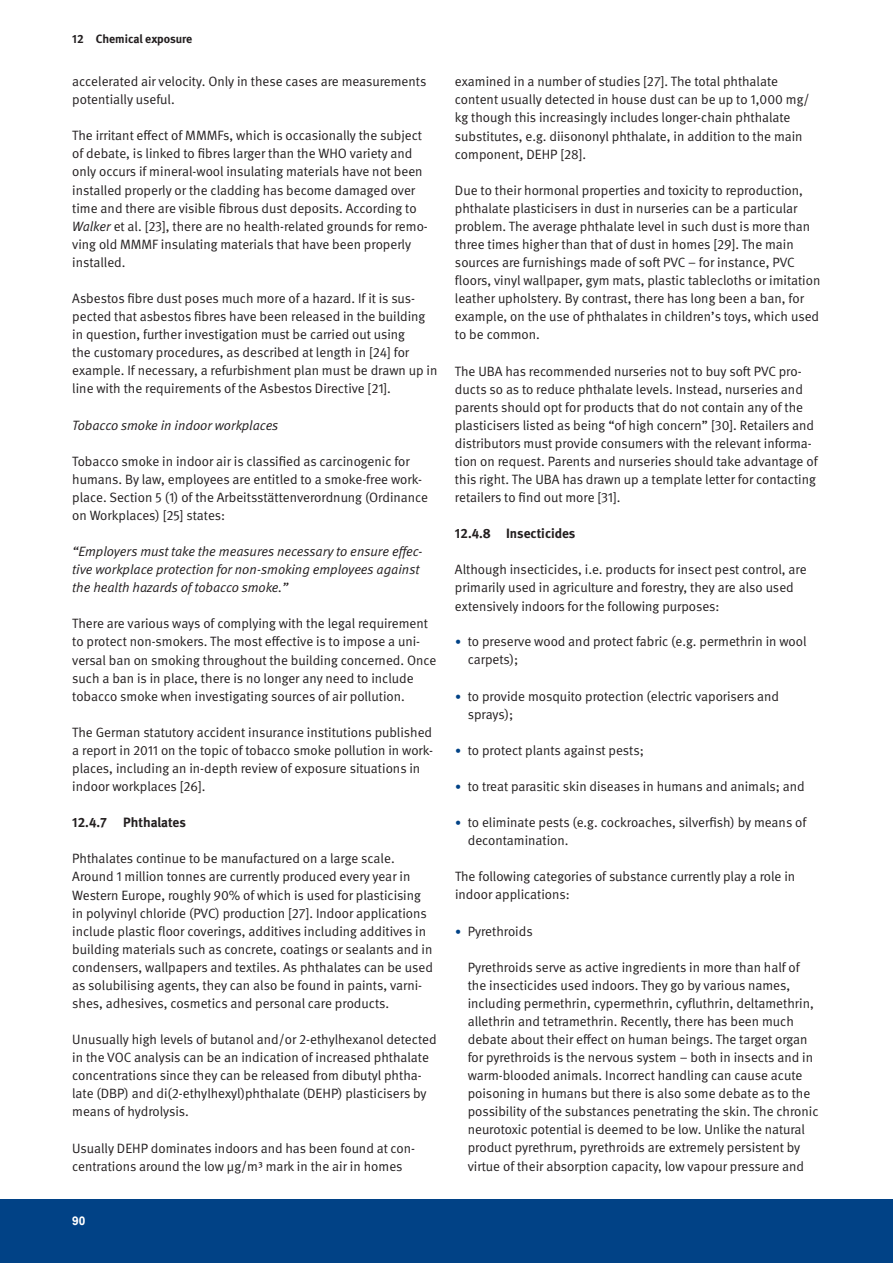
<style>
.page{position:relative;width:893px;height:1263px;background:#fff}
.page>*{position:absolute;margin:0;border:0;box-sizing:border-box;transform-origin:0 0}
.t1{font:13.5px/18.1px "DGUV Meta";color:#231f20}
.t2{font:italic 13.5px/18.1px "DGUV Meta";color:#231f20}
.t3{font:700 13.5px "DGUV Meta";color:#231f20}
.t4{font:700 12px "DGUV Meta";letter-spacing:-.005em;color:#231f20}
.t5{font:700 12px "Arial";color:#fff}
.s1{font-style:italic}
.s2{font-size:12px;color:#014286}
</style>
<div class="page">
<div style="left:0;top:1199px;width:893px;height:64px;background:#014286"></div>
<p class="t4" style="left:72px;top:32px;width:121px">12 Chemical exposure</p>
<p class="t1" style="left:72px;top:73px;width:356px">accelerated air velocity. Only in these cases are measurements potentially useful.</p>
<p class="t1" style="left:72px;top:127px;width:357px">The irritant effect of MMMFs, which is occasionally the subject of debate, is linked to fibres larger than the WHO variety and only occurs if mineral-wool insulating materials have not been installed properly or the cladding has become damaged over time and there are visible fibrous dust deposits. According to <span class="s1">Walker</span> et al. [23], there are no health-related grounds for remo&shy;ving old MMMF insulating materials that have been properly installed.</p>
<p class="t1" style="left:72px;top:290px;width:367px">Asbestos fibre dust poses much more of a hazard. If it is sus&shy;pected that asbestos fibres have been released in the building in question, further investigation must be carried out using<br>the customary procedures, as described at length in [24] for example. If necessary, a refurbishment plan must be drawn up in line with the requirements of the Asbestos Directive [21].</p>
<p class="t2" style="left:72px;top:416px;width:208px">Tobacco smoke in indoor workplaces</p>
<p class="t1" style="left:72px;top:452px;width:357px">Tobacco smoke in indoor air is classified as carcinogenic for humans. By law, employees are entitled to a smoke-free work&shy;place. Section 5 (1) of the Arbeitsstättenverordnung (Ordinance on Workplaces) [25] states:</p>
<p class="t2" style="left:72px;top:543px;width:352px">“Employers must take the measures necessary to ensure effec&shy;tive workplace protection for non-smoking employees against the health hazards of tobacco smoke.”</p>
<p class="t1" style="left:72px;top:615px;width:366px">There are various ways of complying with the legal requirement to protect non-smokers. The most effective is to impose a uni&shy;versal ban on smoking throughout the building concerned. Once such a ban is in place, there is no longer any need to include tobacco smoke when investigating sources of air pollution.</p>
<p class="t1" style="left:72px;top:723px;width:362px">The German statutory accident insurance institutions published a report in 2011 on the topic of tobacco smoke pollution in work&shy;places, including an in-depth review of exposure situations in indoor workplaces [26].</p>
<p class="t3" style="left:72px;top:814px;width:115px">12.4.7 Phthalates</p>
<p class="t1" style="left:72px;top:850px;width:362px">Phthalates continue to be manufactured on a large scale.<br>Around 1 million tonnes are currently produced every year in Western Europe, roughly 90% of which is used for plasticising in polyvinyl chloride (PVC) production [27]. Indoor applications include plastic floor coverings, additives including additives in building materials such as concrete, coatings or sealants and in condensers, wallpapers and textiles. As phthalates can be used as solubilising agents, they can also be found in paints, varni&shy;shes, adhesives, cosmetics and personal care products.</p>
<p class="t1" style="left:72px;top:1031px;width:366px">Unusually high levels of butanol and/or 2-ethylhexanol detected in the VOC analysis can be an indication of increased phthalate concentrations since they can be released from dibutyl phtha&shy;late (DBP) and di(2-ethylhexyl)phthalate (DEHP) plasticisers by means of hydrolysis.</p>
<p class="t1" style="left:72px;top:1139px;width:344px">Usually DEHP dominates indoors and has been found at con&shy;centrations around the low µg/m³ mark in the air in homes</p>
<p class="t5" style="left:72px;top:1212px;width:15px">90</p>
<p class="t1" style="left:455px;top:73px;width:356px">examined in a number of studies [27]. The total phthalate content usually detected in house dust can be up to 1,000 mg/ kg though this increasingly includes longer-chain phthalate substitutes, e.g. diisononyl phthalate, in addition to the main component, DEHP [28].</p>
<p class="t1" style="left:455px;top:181px;width:367px">Due to their hormonal properties and toxicity to reproduction, phthalate plasticisers in dust in nurseries can be a particular problem. The average phthalate level in such dust is more than three times higher than that of dust in homes [29]. The main sources are furnishings made of soft PVC – for instance, PVC floors, vinyl wallpaper, gym mats, plastic tablecloths or imitation leather upholstery. By contrast, there has long been a ban, for example, on the use of phthalates in children’s toys, which used to be common.</p>
<p class="t1" style="left:455px;top:362px;width:364px">The UBA has recommended nurseries not to buy soft PVC pro&shy;ducts so as to reduce phthalate levels. Instead, nurseries and parents should opt for products that do not contain any of the plasticisers listed as being “of high concern” [30]. Retailers and distributors must provide consumers with the relevant informa&shy;tion on request. Parents and nurseries should take advantage of this right. The UBA has drawn up a template letter for contacting retailers to find out more [31].</p>
<p class="t3" style="left:455px;top:525px;width:122px">12.4.8 Insecticides</p>
<p class="t1" style="left:455px;top:561px;width:353px">Although insecticides, i.e. products for insect pest control, are primarily used in agriculture and forestry, they are also used extensively indoors for the following purposes:</p>
<p class="t1" style="left:468px;top:633px;width:340px;text-indent:-13px"><span class="s2">•</span> to preserve wood and protect fabric (e.g. permethrin in wool carpets);</p>
<p class="t1" style="left:468px;top:687px;width:313px;text-indent:-13px"><span class="s2">•</span> to provide mosquito protection (electric vaporisers and sprays);</p>
<p class="t1" style="left:455px;top:741px;width:190px"><span class="s2">•</span> to protect plants against pests;</p>
<p class="t1" style="left:455px;top:777px;width:351px"><span class="s2">•</span> to treat parasitic skin diseases in humans and animals; and</p>
<p class="t1" style="left:468px;top:814px;width:340px;text-indent:-13px"><span class="s2">•</span> to eliminate pests (e.g. cockroaches, silverfish) by means of decontamination.</p>
<p class="t1" style="left:455px;top:868px;width:342px">The following categories of substance currently play a role in indoor applications:</p>
<p class="t1" style="left:455px;top:922px;width:79px"><span class="s2">•</span> Pyrethroids</p>
<p class="t1" style="left:468px;top:958px;width:352px">Pyrethroids serve as active ingredients in more than half of the insecticides used indoors. They go by various names, including permethrin, cypermethrin, cyfluthrin, deltamethrin, allethrin and tetramethrin. Recently, there has been much debate about their effect on human beings. The target organ for pyrethroids is the nervous system – both in insects and in warm-blooded animals. Incorrect handling can cause acute poisoning in humans but there is also some debate as to the possibility of the substances penetrating the skin. The chronic neurotoxic potential is deemed to be low. Unlike the natural product pyrethrum, pyrethroids are extremely persistent by virtue of their absorption capacity, low vapour pressure and</p>
</div>
